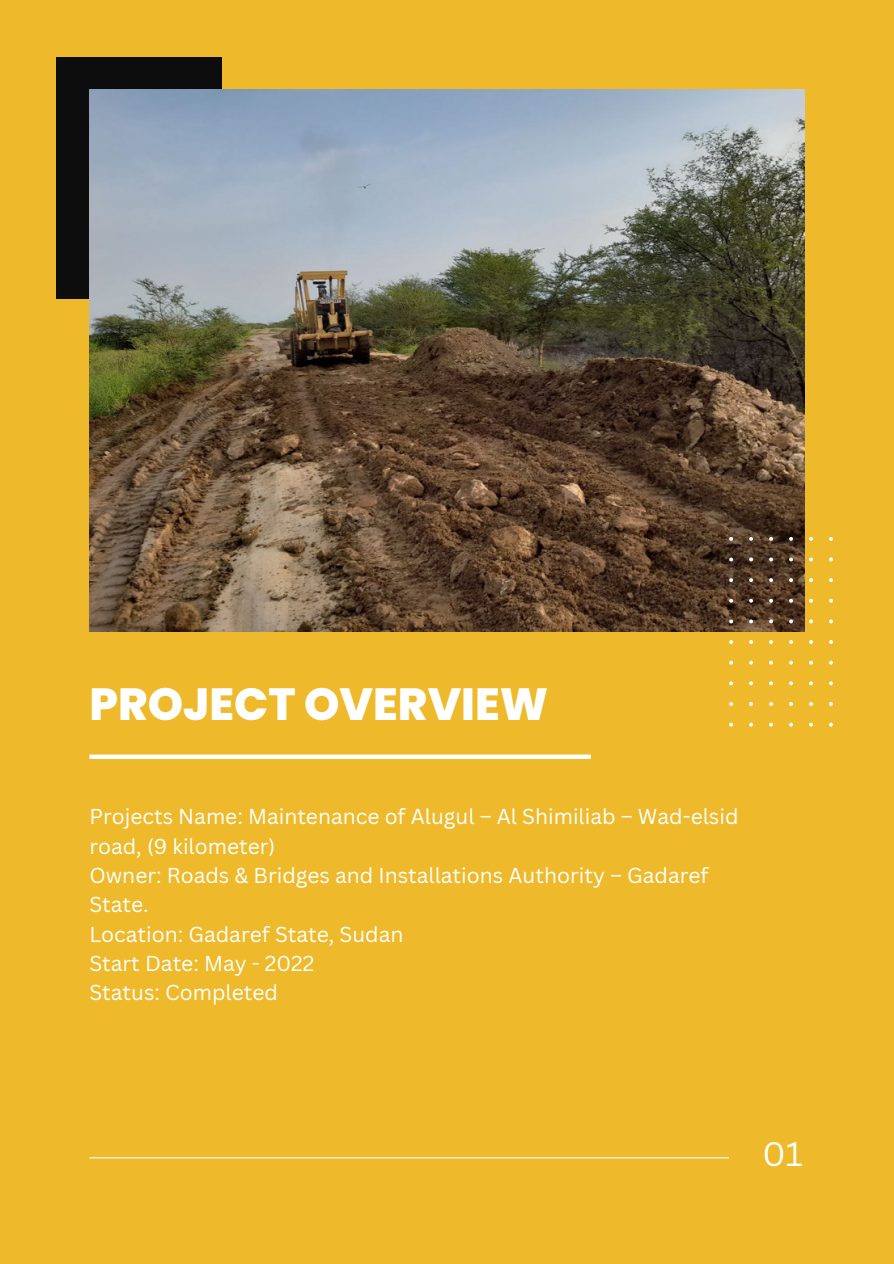
<style>
.page{position:relative;width:894px;height:1264px;background:#fff}
.page>*{position:absolute;margin:0;border:0;box-sizing:border-box;transform-origin:0 0}
.t1{font:800 45px "Poppins";color:#fff}
.t2{font:33px "Canva Sans";color:#fff}
.t3{font:21px/29.2px "Canva Sans";color:#fff}
</style>
<div class="page">
<div style="left:0;top:0;width:893px;height:1263px;background:#eeba2b"></div>
<div style="left:57px;top:57px;width:165px;height:242px;background:#0d0d0d"></div>
<img style="left:89px;top:89px;width:715px;height:543px">
<div style="left:89px;top:754px;width:501px;height:5px;background:#fff"></div>
<hr style="left:89px;top:1157px;width:639px;height:1px;background:#fff">
<svg style="left:729px;top:537px;width:103px;height:189px"></svg>
<p class="t1" style="left:89px;top:672px;width:460px">PROJECT OVERVIEW</p>
<h1 class="t3" style="left:89px;top:801px;width:650px">Projects Name: Maintenance of Alugul – Al Shimiliab – Wad-elsid road, (9 kilometer)</h1>
<p class="t3" style="left:89px;top:860px;width:620px">Owner: Roads &amp; Bridges and Installations Authority – Gadaref<br>State.</p>
<p class="t3" style="left:89px;top:918px;width:315px">Location: Gadaref State, Sudan</p>
<p class="t3" style="left:89px;top:948px;width:226px">Start Date: May - 2022</p>
<p class="t3" style="left:89px;top:977px;width:190px">Status: Completed</p>
<p class="t2" style="left:762px;top:1130px;width:42px">01</p>
</div>
